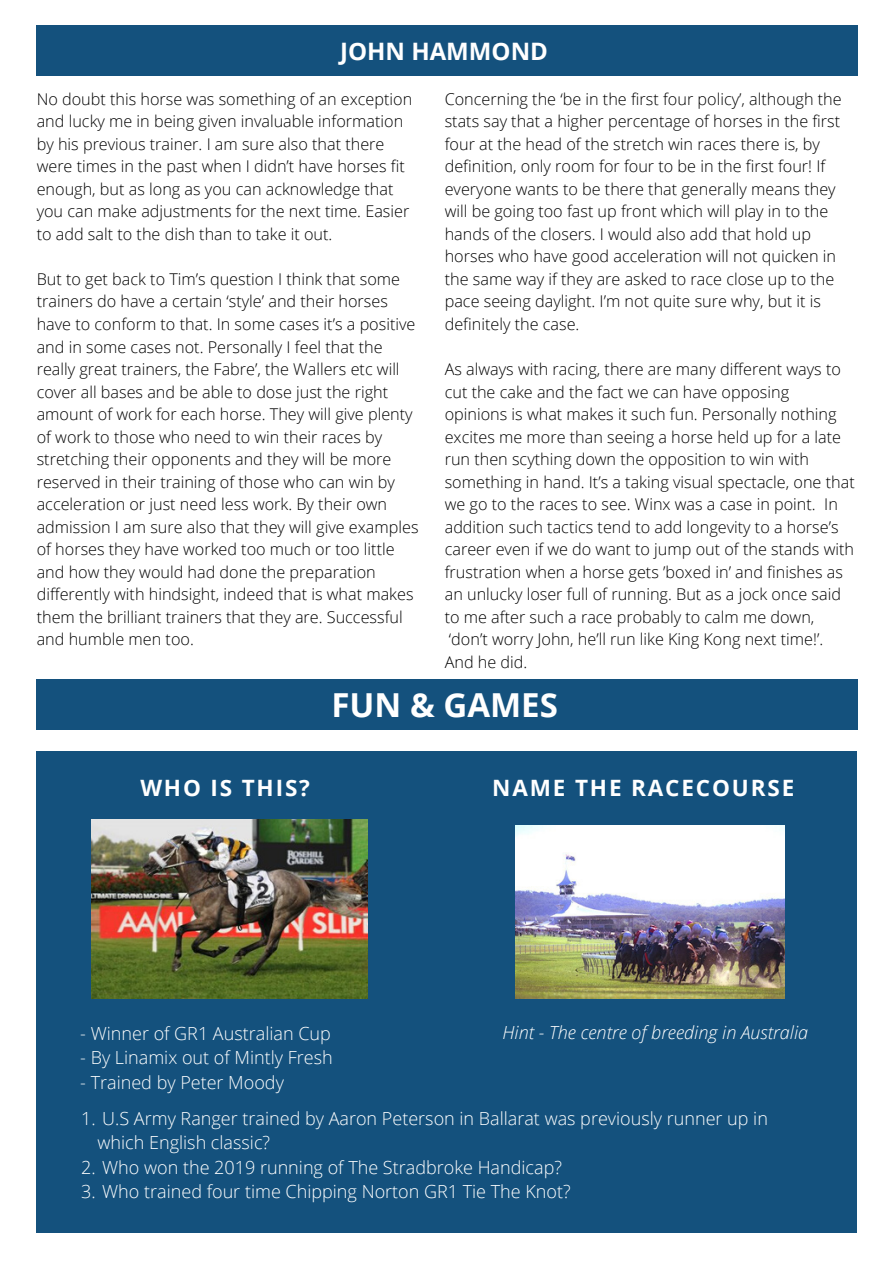
<style>
.page{position:relative;width:894px;height:1264px;background:#fff}
.page>*{position:absolute;margin:0;border:0;box-sizing:border-box;transform-origin:0 0}
.t1{font:700 33px "Open Sans";color:#fff}
.t2{font:700 24px "Open Sans";color:#fff}
.t3{font:700 22.5px "Open Sans";letter-spacing:.08em;color:#fff}
.t4{font:300 18px/24.5px "Open Sans";color:#fff}
.t5{font:italic 300 18px "Open Sans";color:#fff}
.t6{font:300 16.2px/22.5px "Open Sans";color:#000}
</style>
<div class="page">
<div style="left:37px;top:25px;width:820px;height:51px;background:#14517d"></div>
<div style="left:37px;top:679px;width:820px;height:51px;background:#14517d"></div>
<div style="left:37px;top:751px;width:820px;height:482px;background:#14517d"></div>
<img style="left:91px;top:819px;width:276px;height:179px">
<img style="left:515px;top:825px;width:268px;height:173px">
<h2 class="t2" style="left:340px;top:34px;width:209px">JOHN HAMMOND</h2>
<p class="t6" style="left:37px;top:87px;width:377px">No doubt this horse was something of an exception and lucky me in being given invaluable information by his previous trainer. I am sure also that there were times in the past when I didn’t have horses fit enough, but as long as you can acknowledge that you can make adjustments for the next time. Easier to add salt to the dish than to take it out.</p>
<p class="t6" style="left:37px;top:267px;width:383px">But to get back to Tim’s question I think that some trainers do have a certain ‘style’ and their horses have to conform to that. In some cases it’s a positive and in some cases not. Personally I feel that the really great trainers, the Fabre’, the Wallers etc will cover all bases and be able to dose just the right amount of work for each horse. They will give plenty of work to those who need to win their races by stretching their opponents and they will be more reserved in their training of those who can win by acceleration or just need less work. By their own admission I am sure also that they will give examples of horses they have worked too much or too little and how they would had done the preparation differently with hindsight, indeed that is what makes them the brilliant trainers that they are. Successful and humble men too.</p>
<p class="t6" style="left:444px;top:87px;width:398px">Concerning the ‘be in the first four policy’, although the stats say that a higher percentage of horses in the first four at the head of the stretch win races there is, by definition, only room for four to be in the first four! If everyone wants to be there that generally means they will be going too fast up front which will play in to the hands of the closers. I would also add that hold up horses who have good acceleration will not quicken in the same way if they are asked to race close up to the pace seeing daylight. I’m not quite sure why, but it is definitely the case.</p>
<p class="t6" style="left:444px;top:357px;width:411px">As always with racing, there are many different ways to cut the cake and the fact we can have opposing opinions is what makes it such fun. Personally nothing excites me more than seeing a horse held up for a late run then scything down the opposition to win with something in hand. It’s a taking visual spectacle, one that we go to the races to see. Winx was a case in point. In addition such tactics tend to add longevity to a horse’s career even if we do want to jump out of the stands with frustration when a horse gets ’boxed in’ and finishes as an unlucky loser full of running. But as a jock once said to me after such a race probably to calm me down, ‘don’t worry John, he’ll run like King Kong next time!’.<br>And he did.</p>
<h1 class="t1" style="left:331px;top:681px;width:228px">FUN &amp; GAMES</h1>
<h3 class="t3" style="left:140px;top:771px;width:171px">WHO IS THIS?</h3>
<h3 class="t3" style="left:492px;top:771px;width:303px">NAME THE RACECOURSE</h3>
<p class="t5" style="left:502px;top:1019px;width:307px">Hint - The centre of breeding in Australia</p>
<p class="t4" style="left:80px;top:1020px;width:252px">- Winner of GR1 Australian Cup</p>
<p class="t4" style="left:80px;top:1045px;width:254px">- By Linamix out of Mintly Fresh</p>
<p class="t4" style="left:80px;top:1069px;width:205px">- Trained by Peter Moody</p>
<p class="t4" style="left:98px;top:1105px;width:671px;text-indent:-16px">1. U.S Army Ranger trained by Aaron Peterson in Ballarat was previously runner up in which English classic?</p>
<p class="t4" style="left:81px;top:1154px;width:482px">2. Who won the 2019 running of The Stradbroke Handicap?</p>
<p class="t4" style="left:81px;top:1178px;width:491px">3. Who trained four time Chipping Norton GR1 Tie The Knot?</p>
<p class="t4" style="left:203px;top:1151px;width:489px">and racing’s opportunity alongside other sports in the spring</p>
</div>
